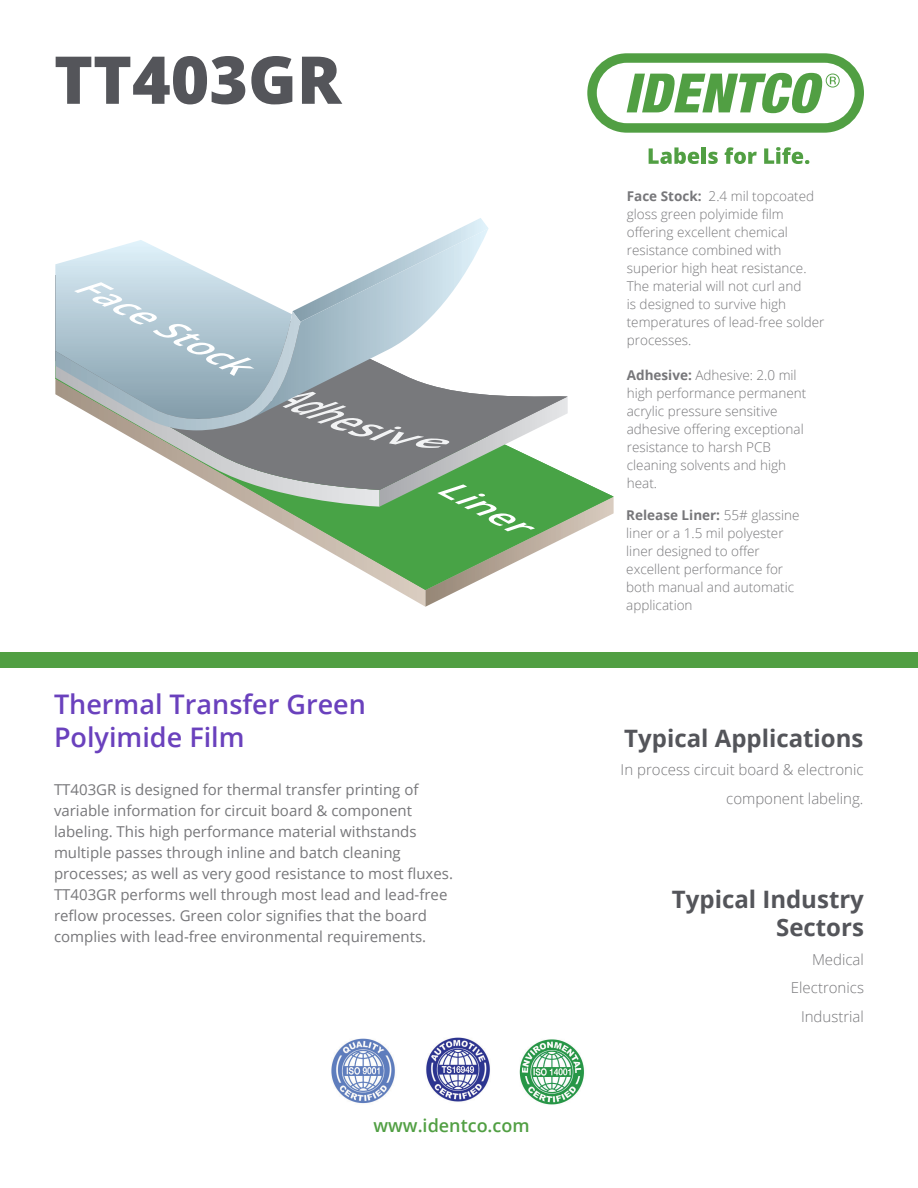
<style>
.page{position:relative;width:918px;height:1188px;background:#fff}
.page>*{position:absolute;margin:0;border:0;box-sizing:border-box;transform-origin:0 0}
.t1{font:800 66px "Open Sans";color:#54555a}
.t2{font:600 27px/32.4px "Open Sans";color:#6a41bd}
.t3{font:700 24px/28.5px "Open Sans";color:#54555a;text-align:right}
.t4{font:600 18px "Open Sans";color:#519f43}
.t5{font:15px/21px "Open Sans";color:#77777a}
.t6{font:300 15px/28.5px "Open Sans";color:#77777a;text-align:right}
.t7{font:300 13.5px/18px "Open Sans";color:#77777a}
.s1{font-weight:700}
</style>
<div class="page">
<div style="left:0;top:652px;width:918px;height:16px;background:#519f43"></div>
<svg style="left:55px;top:218px;width:559px;height:389px"></svg>
<img style="left:426px;top:1037px;width:64px;height:65px">
<img style="left:519px;top:1039px;width:65px;height:66px">
<img style="left:332px;top:1038px;width:63px;height:66px">
<svg style="left:587px;top:53px;width:277px;height:80px"></svg>
<svg style="left:649px;top:147px;width:50px;height:17px"></svg>
<hr style="left:702px;top:147px;width:4px;height:17px;background:#519f43">
<svg style="left:708px;top:152px;width:10px;height:12px"></svg>
<svg style="left:725px;top:147px;width:32px;height:17px"></svg>
<svg style="left:764px;top:147px;width:45px;height:17px"></svg>
<p class="t1" style="left:54px;top:30px;width:289px">TT403GR</p>
<p class="t2" style="left:54px;top:688px;width:314px">Thermal Transfer Green<br>Polyimide Film</p>
<p class="t5" style="left:54px;top:779px;width:401px">TT403GR is designed for thermal transfer printing of variable information for circuit board &amp; component labeling. This high performance material withstands multiple passes through inline and batch cleaning processes; as well as very good resistance to most fluxes.<br>TT403GR performs well through most lead and lead-free reflow processes. Green color signifies that the board complies with lead-free environmental requirements.</p>
<p class="t4" style="left:374px;top:1113px;width:158px">www.identco.com</p>
<p class="t7" style="left:627px;top:187px;width:199px"><span class="s1">Face Stock:</span> 2.4 mil topcoated gloss green polyimide film offering excellent chemical resistance combined with superior high heat resistance.<br>The material will not curl and<br>is designed to survive high temperatures of lead-free solder processes.</p>
<p class="t7" style="left:627px;top:366px;width:181px"><span class="s1">Adhesive:</span> Adhesive: 2.0 mil high performance permanent acrylic pressure sensitive adhesive offering exceptional resistance to harsh PCB cleaning solvents and high heat.</p>
<p class="t7" style="left:626px;top:506px;width:175px"><span class="s1">Release Liner:</span> 55# glassine liner or a 1.5 mil polyester liner designed to offer excellent performance for both manual and automatic application</p>
<p class="t3" style="left:624px;top:723px;width:241px">Typical Applications</p>
<p class="t6" style="left:621px;top:755px;width:244px">In process circuit board &amp; electronic component labeling.</p>
<p class="t3" style="left:672px;top:884px;width:194px">Typical Industry<br>Sectors</p>
<p class="t6" style="left:791px;top:945px;width:75px">Medical<br>Electronics<br>Industrial</p>
</div>
